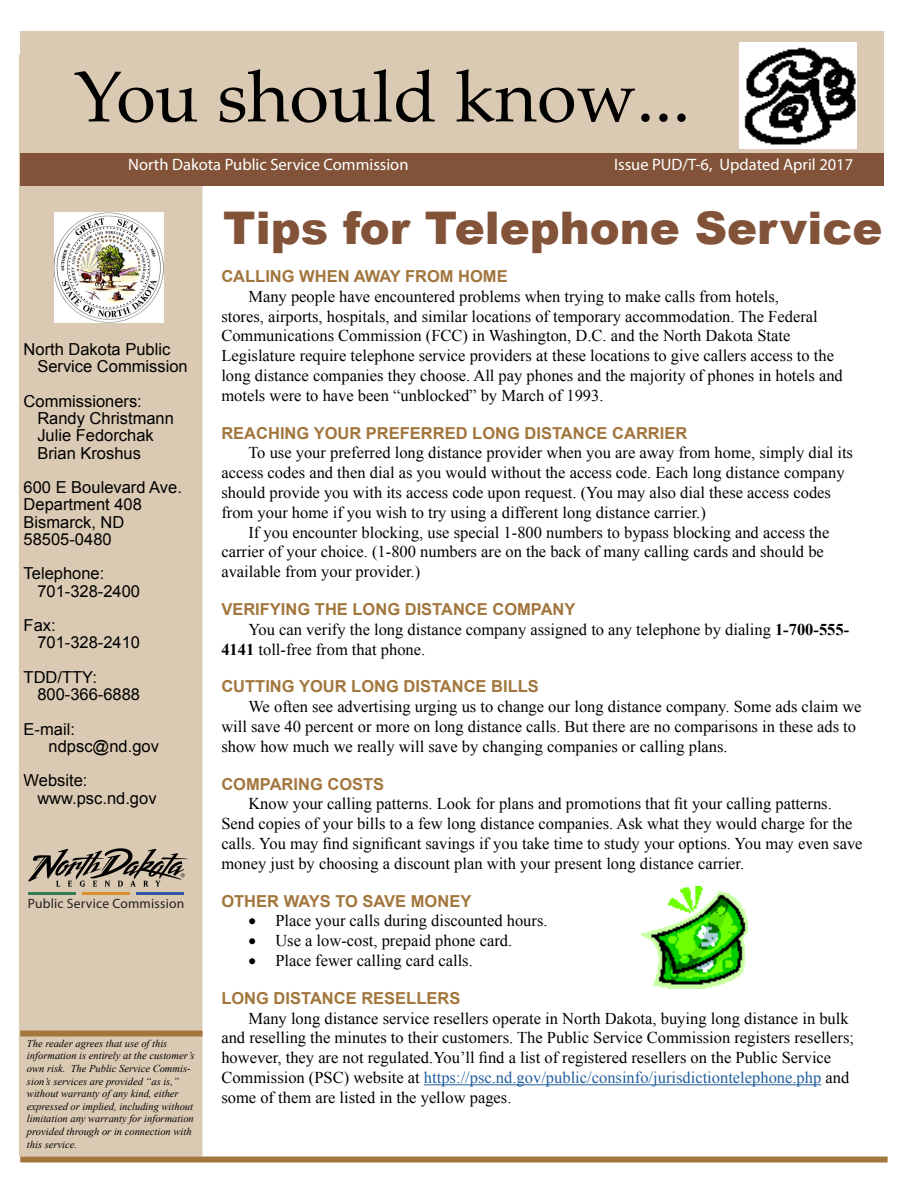
<style>
.page{position:relative;width:918px;height:1188px;background:#fff}
.page>*{position:absolute;margin:0;border:0;box-sizing:border-box;transform-origin:0 0}
.t1{font:72px "Palatino Linotype";color:#000}
.t2{font:900 45px "Arial";color:#835339}
.t3{font:16.5px/19.8px "Times New Roman";color:#000}
.t4{font:16.5px/17.2px "Arial";color:#000}
.t5{font:700 16.5px "Arial";color:#a2763d}
.t6{font:16.5px "Myriad Pro";color:#fff}
.t7{font:13.5px "Myriad Pro";letter-spacing:.015em;color:#231f20}
.t8{font:italic 10.5px/12.6px "Times New Roman";color:#000}
.s1{font-weight:700}
.s2{color:#215e9e}
</style>
<div class="page">
<div style="left:20px;top:55px;width:182px;height:1101px;background:#dbcab3"></div>
<div style="left:19px;top:54px;width:183px;height:1102px;border:1px solid #dbcab3"></div>
<div style="left:20px;top:32px;width:864px;height:148px;background:#dbcab3"></div>
<div style="left:20px;top:153px;width:864px;height:32px;background:#835339"></div>
<img style="left:739px;top:42px;width:117px;height:106px">
<div style="left:20px;top:1031px;width:182px;height:6px;background:#a2763d"></div>
<div style="left:20px;top:1157px;width:868px;height:6px;background:#a2763d"></div>
<hr style="left:424px;top:1084px;width:397px;height:1px;background:#215e9e">
<img style="left:641px;top:886px;width:106px;height:102px">
<img style="left:54px;top:212px;width:109px;height:111px">
<hr style="left:28px;top:893px;width:48px;height:2px;background:#357d57">
<hr style="left:82px;top:893px;width:48px;height:2px;background:#db9130">
<hr style="left:136px;top:893px;width:48px;height:2px;background:#3155a4">
<svg style="left:28px;top:848px;width:160px;height:39px"></svg>
<h1 class="t1" style="left:74px;top:54px;width:618px">You should know...</h1>
<p class="t6" style="left:128px;top:158px;width:282px">North Dakota Public Service Commission</p>
<p class="t6" style="left:614px;top:158px;width:240px">Issue PUD/T-6, Updated April 2017</p>
<p class="t4" style="left:37px;top:342px;width:152px;text-indent:-14px">North Dakota Public<br>Service Commission</p>
<p class="t4" style="left:37px;top:394px;width:138px;text-indent:-14px">Commissioners:<br>Randy Christmann<br>Julie Fedorchak<br>Brian Kroshus</p>
<p class="t4" style="left:24px;top:480px;width:160px">600 E Boulevard Ave.<br>Department 408<br>Bismarck, ND<br>58505-0480</p>
<p class="t4" style="left:37px;top:567px;width:104px;text-indent:-14px">Telephone:<br>701-328-2400</p>
<p class="t4" style="left:37px;top:618px;width:104px;text-indent:-14px">Fax:<br>701-328-2410</p>
<p class="t4" style="left:37px;top:670px;width:104px;text-indent:-14px">TDD/TTY:<br>800-366-6888</p>
<p class="t4" style="left:49px;top:722px;width:112px;text-indent:-25px">E-mail: ndpsc@nd.gov</p>
<p class="t4" style="left:37px;top:774px;width:121px;text-indent:-14px">Website: www.psc.nd.gov</p>
<p class="t7" style="left:28px;top:896px;width:158px">Public Service Commission</p>
<p class="t8" style="left:27px;top:1038px;width:169px">The reader agrees that use of this information is entirely at the customer’s own risk. The Public Service Commis&shy;sion’s services are provided “as is,” without warranty of any kind, either expressed or implied, including without limitation any warranty for information provided through or in connection with this service.</p>
<h2 class="t2" style="left:223px;top:212px;width:661px">Tips for Telephone Service</h2>
<p class="t5" style="left:221px;top:270px;width:288px">CALLING WHEN AWAY FROM HOME</p>
<p class="t3" style="left:221px;top:288px;width:623px;text-indent:27px">Many people have encountered problems when trying to make calls from hotels,<br>stores, airports, hospitals, and similar locations of temporary accommodation. The Federal Communications Commission (FCC) in Washington, D.C. and the North Dakota State Legislature require telephone service providers at these locations to give callers access to the long distance companies they choose. All pay phones and the majority of phones in hotels and motels were to have been “unblocked” by March of 1993.</p>
<p class="t5" style="left:221px;top:427px;width:467px">REACHING YOUR PREFERRED LONG DISTANCE CARRIER</p>
<p class="t3" style="left:221px;top:445px;width:633px;text-indent:27px">To use your preferred long distance provider when you are away from home, simply dial its access codes and then dial as you would without the access code. Each long distance company should provide you with its access code upon request. (You may also dial these access codes from your home if you wish to try using a different long distance carrier.)</p>
<p class="t3" style="left:221px;top:524px;width:610px;text-indent:27px">If you encounter blocking, use special 1-800 numbers to bypass blocking and access the carrier of your choice. (1-800 numbers are on the back of many calling cards and should be available from your provider.)</p>
<p class="t5" style="left:221px;top:603px;width:356px">VERIFYING THE LONG DISTANCE COMPANY</p>
<p class="t3" style="left:221px;top:621px;width:629px;text-indent:27px">You can verify the long distance company assigned to any telephone by dialing <span class="s1">1-700-555-<br>4141</span> toll-free from that phone.</p>
<p class="t5" style="left:221px;top:680px;width:319px">CUTTING YOUR LONG DISTANCE BILLS</p>
<p class="t3" style="left:221px;top:698px;width:642px;text-indent:27px">We often see advertising urging us to change our long distance company. Some ads claim we will save 40 percent or more on long distance calls. But there are no comparisons in these ads to show how much we really will save by changing companies or calling plans.</p>
<p class="t5" style="left:221px;top:778px;width:164px">COMPARING COSTS</p>
<p class="t3" style="left:221px;top:796px;width:643px;text-indent:27px">Know your calling patterns. Look for plans and promotions that fit your calling patterns.<br>Send copies of your bills to a few long distance companies. Ask what they would charge for the calls. You may find significant savings if you take time to study your options. You may even save money just by choosing a discount plan with your present long distance carrier.</p>
<p class="t5" style="left:221px;top:895px;width:251px">OTHER WAYS TO SAVE MONEY</p>
<p class="t3" style="left:248px;top:913px;width:301px">• Place your calls during discounted hours.</p>
<p class="t3" style="left:248px;top:932px;width:265px">• Use a low-cost, prepaid phone card.</p>
<p class="t3" style="left:248px;top:952px;width:226px">• Place fewer calling card calls.</p>
<p class="t5" style="left:221px;top:992px;width:240px">LONG DISTANCE RESELLERS</p>
<p class="t3" style="left:221px;top:1010px;width:634px;text-indent:27px">Many long distance service resellers operate in North Dakota, buying long distance in bulk and reselling the minutes to their customers. The Public Service Commission registers resellers; however, they are not regulated.You’ll find a list of registered resellers on the Public Service Commission (PSC) website at <span class="s2">https://psc.nd.gov/public/consinfo/jurisdictiontelephone.php</span> and some of them are listed in the yellow pages.</p>
</div>
